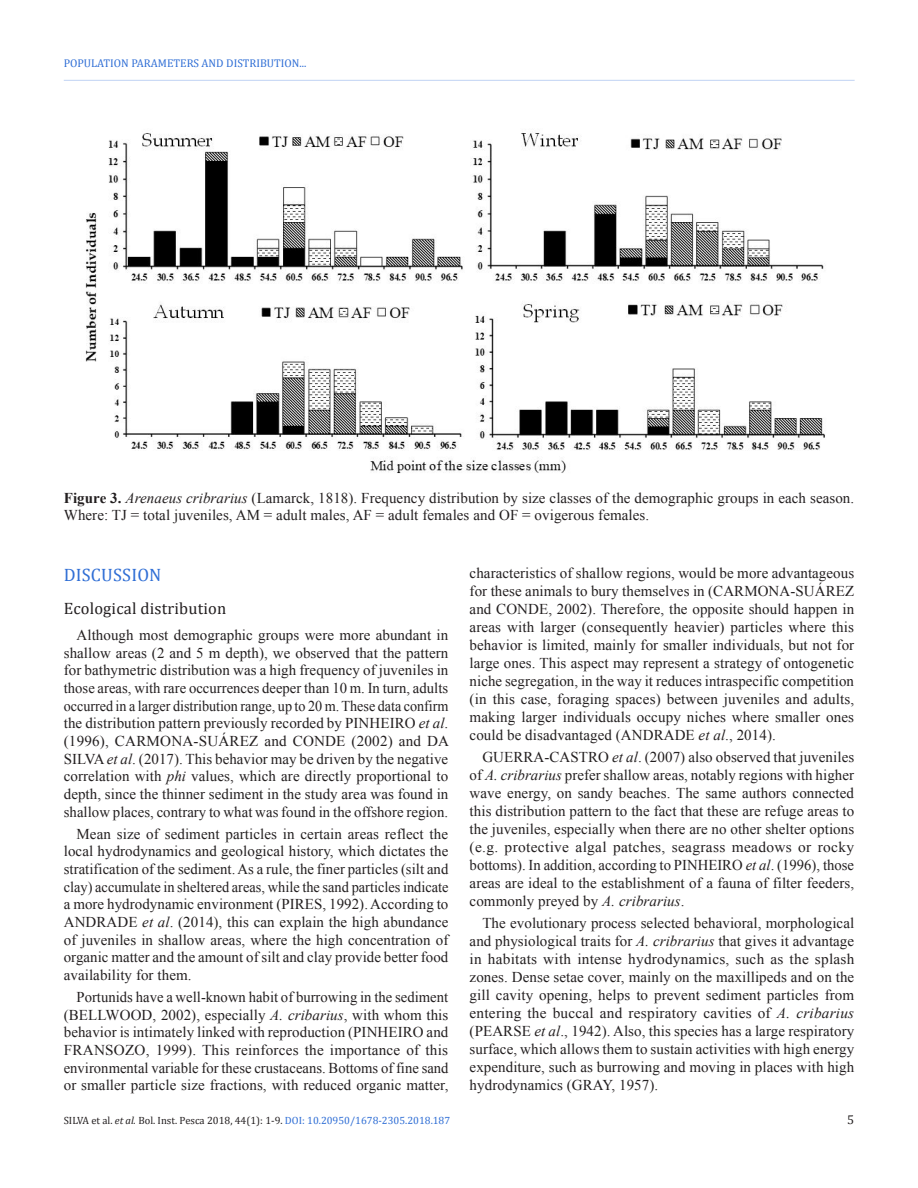
<style>
.page{position:relative;width:918px;height:1188px;background:#fff}
.page>*{position:absolute;margin:0;border:0;box-sizing:border-box;transform-origin:0 0}
.Heading1{font:18px "Cambria";letter-spacing:.01em;color:#2f6ed5}
.Heading2Alt{font:16.5px "Cambria";letter-spacing:.01em;color:#231f20}
.Paragraph{font:15px/18px "Times New Roman";letter-spacing:.005em;color:#231f20;text-align:justify}
.FigureCaption{font:15px/17.2px "Times New Roman";letter-spacing:.005em;color:#231f20}
.t1{font:12.75px "Cambria";color:#231f20}
.t2{font:11.25px "Cambria";color:#2f6ed5}
.t3{font:10.5px "Cambria";color:#231f20}
.s1{font-weight:700}
.s2{font-style:italic}
.s3{color:#2f6ed5}
</style>
<div class="page">
<hr style="left:64px;top:80px;width:791px;height:1px;background:#c1d3f3">
<img style="left:85px;top:133px;width:740px;height:341px">
<p class="t2" style="left:64px;top:57px;width:244px">POPULATION PARAMETERS AND DISTRIBUTION...</p>
<p class="FigureCaption" style="left:64px;top:489px;width:792px"><span class="s1">Figure 3.</span> <span class="s2">Arenaeus cribrarius</span> (Lamarck, 1818). Frequency distribution by size classes of the demographic groups in each season.<br>Where: TJ = total juveniles, AM = adult males, AF = adult females and OF = ovigerous females.</p>
<p class="Heading1" style="left:64px;top:564px;width:99px">DISCUSSION</p>
<p class="Heading2Alt" style="left:64px;top:599px;width:164px">Ecological distribution</p>
<p class="Paragraph" style="left:64px;top:626px;width:387px;text-indent:13px">Although most demographic groups were more abundant in shallow areas (2 and 5 m depth), we observed that the pattern for bathymetric distribution was a high frequency of juveniles in those areas, with rare occurrences deeper than 10 m. In turn, adults occurred in a larger distribution range, up to 20 m. These data confirm the distribution pattern previously recorded by PINHEIRO <span class="s2">et al</span>. (1996), CARMONA-SUÁREZ and CONDE (2002) and DA SILVA<span class="s2">et al</span>. (2017). This behavior may be driven by the negative correlation with <span class="s2">phi</span> values, which are directly proportional to depth, since the thinner sediment in the study area was found in shallow places, contrary to what was found in the offshore region.</p>
<p class="Paragraph" style="left:64px;top:825px;width:386px;text-indent:13px">Mean size of sediment particles in certain areas reflect the local hydrodynamics and geological history, which dictates the stratification of the sediment. As a rule, the finer particles (silt and clay) accumulate in sheltered areas, while the sand particles indicate a more hydrodynamic environment (PIRES, 1992). According to ANDRADE <span class="s2">et al</span>. (2014), this can explain the high abundance of juveniles in shallow areas, where the high concentration of organic matter and the amount of silt and clay provide better food availability for them.</p>
<p class="Paragraph" style="left:64px;top:988px;width:386px;text-indent:13px">Portunids have a well-known habit of burrowing in the sediment (BELLWOOD, 2002), especially <span class="s2">A. cribarius</span>, with whom this behavior is intimately linked with reproduction (PINHEIRO and FRANSOZO, 1999). This reinforces the importance of this environmental variable for these crustaceans. Bottoms of fine sand or smaller particle size fractions, with reduced organic matter,</p>
<p class="Paragraph" style="left:470px;top:563px;width:386px">characteristics of shallow regions, would be more advantageous for these animals to bury themselves in (CARMONA-SUÁREZ and CONDE, 2002). Therefore, the opposite should happen in areas with larger (consequently heavier) particles where this behavior is limited, mainly for smaller individuals, but not for large ones. This aspect may represent a strategy of ontogenetic niche segregation, in the way it reduces intraspecific competition (in this case, foraging spaces) between juveniles and adults, making larger individuals occupy niches where smaller ones could be disadvantaged (ANDRADE <span class="s2">et al</span>., 2014).</p>
<p class="Paragraph" style="left:470px;top:748px;width:386px;text-indent:13px">GUERRA-CASTRO <span class="s2">et al</span>. (2007) also observed that juveniles of <span class="s2">A. cribrarius</span> prefer shallow areas, notably regions with higher wave energy, on sandy beaches. The same authors connected this distribution pattern to the fact that these are refuge areas to the juveniles, especially when there are no other shelter options (e.g. protective algal patches, seagrass meadows or rocky bottoms). In addition, according to PINHEIRO <span class="s2">et al</span>. (1996), those areas are ideal to the establishment of a fauna of filter feeders, commonly preyed by <span class="s2">A. cribrarius</span>.</p>
<p class="Paragraph" style="left:470px;top:914px;width:386px;text-indent:13px">The evolutionary process selected behavioral, morphological and physiological traits for <span class="s2">A. cribrarius</span> that gives it advantage in habitats with intense hydrodynamics, such as the splash zones. Dense setae cover, mainly on the maxillipeds and on the gill cavity opening, helps to prevent sediment particles from entering the buccal and respiratory cavities of <span class="s2">A. cribarius </span>(PEARSE <span class="s2">et al</span>., 1942). Also, this species has a large respiratory surface, which allows them to sustain activities with high energy expenditure, such as burrowing and moving in places with high hydrodynamics (GRAY, 1957).</p>
<p class="t3" style="left:64px;top:1114px;width:388px">SILVA et al. <span class="s2">et al.</span> Bol. Inst. Pesca 2018, 44(1): 1-9. <span class="s3">DOI: 10.20950/1678-2305.2018.187</span></p>
<p class="t1" style="left:847px;top:1112px;width:9px">5</p>
</div>
